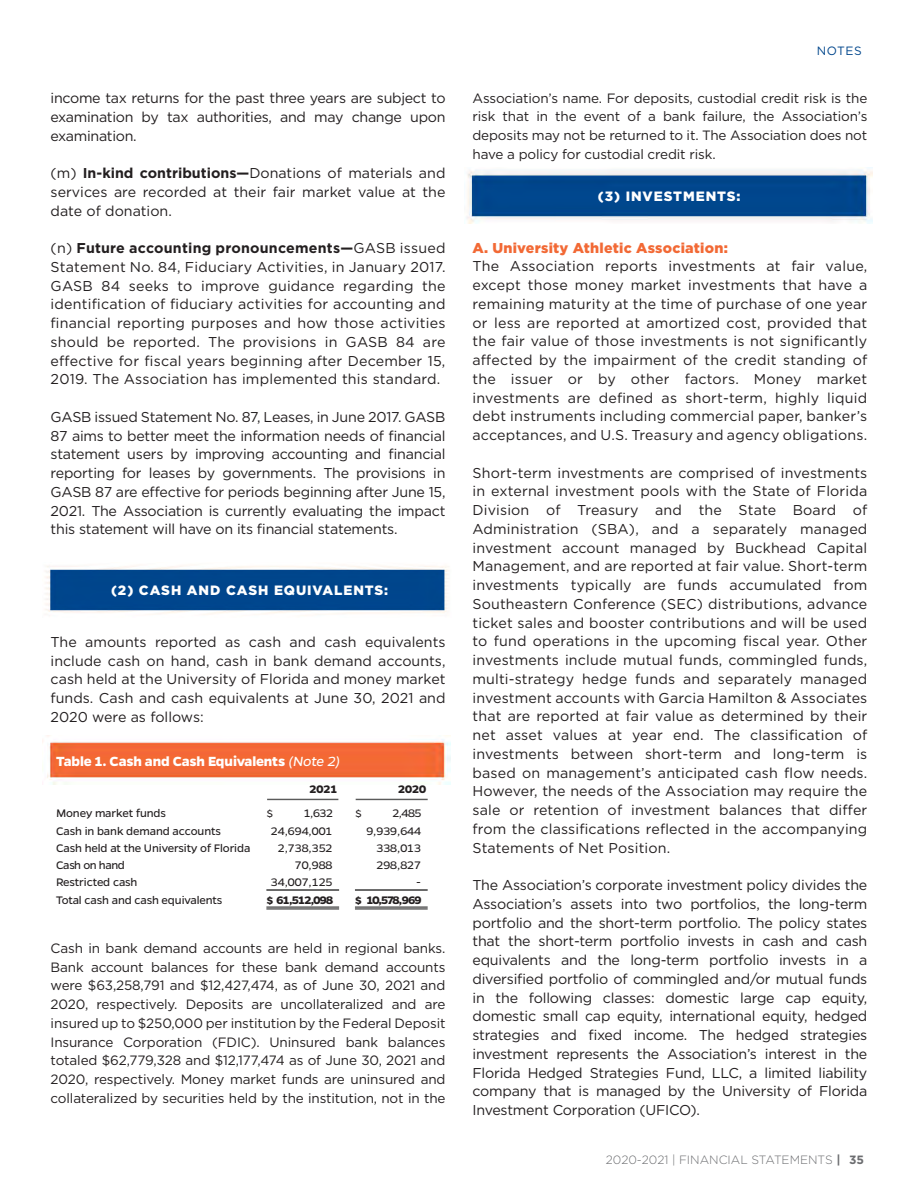
<style>
.page{position:relative;width:918px;height:1188px;background:#fff}
.page>*{position:absolute;margin:0;border:0;box-sizing:border-box;transform-origin:0 0}
.t1{font:700 15px "Gentona";letter-spacing:-.01em;color:#fff}
.t2{font:14.25px/18.8px "Gotham";color:#231f20;text-align:justify}
.t3{font:900 14.25px "Gotham";letter-spacing:.015em;color:#f26935}
.t4{font:13.5px/18.8px "Gotham";letter-spacing:-.01em;color:#231f20;text-align:justify}
.t5{font:900 13.5px "Gotham";letter-spacing:.07em;color:#fff}
.t6{font:12.3px "Gentona";letter-spacing:-.01em;color:#231f20}
.t7{font:700 12.3px "Gentona";letter-spacing:-.03em;color:#231f20}
.t8{font:12.3px "Gentona";letter-spacing:-.03em;color:#231f20}
.t9{font:300 12px "Gotham";color:#6c6d70}
.t10{font:12px "Gotham";letter-spacing:.055em;color:#01468c}
.s1{font-weight:700}
.s2{font-weight:400;font-style:italic}
</style>
<div class="page">
<img style="left:467px;top:168px;width:406px;height:55px">
<img style="left:45px;top:566px;width:404px;height:49px">
<img style="left:42px;top:739px;width:409px;height:46px">
<p class="t2" style="left:51px;top:88px;width:396px">income tax returns for the past three years are subject to examination by tax authorities, and may change upon examination.</p>
<p class="t2" style="left:51px;top:163px;width:396px">(m) <span class="s1">In-kind contributions—</span>Donations of materials and services are recorded at their fair market value at the date of donation.</p>
<p class="t2" style="left:51px;top:238px;width:396px">(n) <span class="s1">Future accounting pronouncements—</span>GASB issued Statement No. 84, Fiduciary Activities, in January 2017.<br>GASB 84 seeks to improve guidance regarding the identification of fiduciary activities for accounting and financial reporting purposes and how those activities should be reported. The provisions in GASB 84 are effective for fiscal years beginning after December 15, 2019. The Association has implemented this standard.</p>
<p class="t2" style="left:51px;top:407px;width:396px">GASB issued Statement No. 87, Leases, in June 2017. GASB 87 aims to better meet the information needs of financial statement users by improving accounting and financial reporting for leases by governments. The provisions in GASB 87 are effective for periods beginning after June 15, 2021. The Association is currently evaluating the impact this statement will have on its financial statements.</p>
<p class="t5" style="left:111px;top:581px;width:279px">(2) CASH AND CASH EQUIVALENTS:</p>
<p class="t2" style="left:51px;top:632px;width:396px">The amounts reported as cash and cash equivalents include cash on hand, cash in bank demand accounts, cash held at the University of Florida and money market funds. Cash and cash equivalents at June 30, 2021 and 2020 were as follows:</p>
<p class="t1" style="left:56px;top:752px;width:286px">Table 1. Cash and Cash Equivalents <span class="s2">(Note 2)</span></p>
<p class="t7" style="left:310px;top:782px;width:29px">2021</p>
<p class="t7" style="left:398px;top:782px;width:29px">2020</p>
<p class="t6" style="left:56px;top:807px;width:112px">Money market funds</p>
<p class="t6" style="left:267px;top:807px;width:8px">$</p>
<p class="t6" style="left:304px;top:807px;width:31px">1,632</p>
<p class="t6" style="left:355px;top:807px;width:8px">$</p>
<p class="t6" style="left:392px;top:807px;width:31px">2,485</p>
<p class="t6" style="left:56px;top:824px;width:167px">Cash in bank demand accounts</p>
<p class="t6" style="left:271px;top:824px;width:63px">24,694,001</p>
<p class="t6" style="left:366px;top:824px;width:56px">9,939,644</p>
<p class="t6" style="left:56px;top:841px;width:196px">Cash held at the University of Florida</p>
<p class="t6" style="left:278px;top:841px;width:56px">2,738,352</p>
<p class="t6" style="left:376px;top:841px;width:46px">338,013</p>
<p class="t8" style="left:56px;top:858px;width:70px">Cash on hand</p>
<p class="t6" style="left:295px;top:858px;width:39px">70,988</p>
<p class="t6" style="left:376px;top:858px;width:46px">298,827</p>
<p class="t6" style="left:56px;top:876px;width:83px">Restricted cash</p>
<p class="t6" style="left:271px;top:876px;width:63px">34,007,125</p>
<p class="t6" style="left:416px;top:876px;width:6px">-</p>
<p class="t6" style="left:56px;top:893px;width:168px">Total cash and cash equivalents</p>
<p class="t7" style="left:267px;top:893px;width:68px">$ 61,512,098</p>
<p class="t7" style="left:355px;top:893px;width:68px">$ 10,578,969</p>
<p class="t4" style="left:51px;top:938px;width:396px">Cash in bank demand accounts are held in regional banks.<br>Bank account balances for these bank demand accounts were $63,258,791 and $12,427,474, as of June 30, 2021 and 2020, respectively. Deposits are uncollateralized and are insured up to $250,000 per institution by the Federal Deposit Insurance Corporation (FDIC). Uninsured bank balances totaled $62,779,328 and $12,177,474 as of June 30, 2021 and 2020, respectively. Money market funds are uninsured and collateralized by securities held by the institution, not in the</p>
<p class="t10" style="left:817px;top:44px;width:47px">NOTES</p>
<p class="t4" style="left:472px;top:88px;width:396px">Association’s name. For deposits, custodial credit risk is the risk that in the event of a bank failure, the Association’s deposits may not be returned to it. The Association does not have a policy for custodial credit risk.</p>
<p class="t5" style="left:598px;top:187px;width:144px">(3) INVESTMENTS:</p>
<p class="t3" style="left:472px;top:238px;width:257px">A. University Athletic Association:</p>
<p class="t2" style="left:472px;top:257px;width:396px">The Association reports investments at fair value, except those money market investments that have a remaining maturity at the time of purchase of one year or less are reported at amortized cost, provided that the fair value of those investments is not significantly affected by the impairment of the credit standing of the issuer or by other factors. Money market investments are defined as short-term, highly liquid debt instruments including commercial paper, banker’s acceptances, and U.S. Treasury and agency obligations.</p>
<p class="t2" style="left:472px;top:463px;width:396px">Short-term investments are comprised of investments in external investment pools with the State of Florida Division of Treasury and the State Board of Administration (SBA), and a separately managed investment account managed by Buckhead Capital Management, and are reported at fair value. Short-term investments typically are funds accumulated from Southeastern Conference (SEC) distributions, advance ticket sales and booster contributions and will be used to fund operations in the upcoming fiscal year. Other investments include mutual funds, commingled funds, multi-strategy hedge funds and separately managed investment accounts with Garcia Hamilton &amp; Associates that are reported at fair value as determined by their net asset values at year end. The classification of investments between short-term and long-term is based on management’s anticipated cash flow needs.<br>However, the needs of the Association may require the sale or retention of investment balances that differ from the classifications reflected in the accompanying Statements of Net Position.</p>
<p class="t2" style="left:472px;top:875px;width:396px">The Association’s corporate investment policy divides the Association’s assets into two portfolios, the long-term portfolio and the short-term portfolio. The policy states that the short-term portfolio invests in cash and cash equivalents and the long-term portfolio invests in a diversified portfolio of commingled and/or mutual funds in the following classes: domestic large cap equity, domestic small cap equity, international equity, hedged strategies and fixed income. The hedged strategies investment represents the Association’s interest in the Florida Hedged Strategies Fund, LLC, a limited liability company that is managed by the University of Florida Investment Corporation (UFICO).</p>
<p class="t9" style="left:606px;top:1152px;width:260px">2020-2021 | FINANCIAL STATEMENTS <span class="s1">| 35</span></p>
</div>
